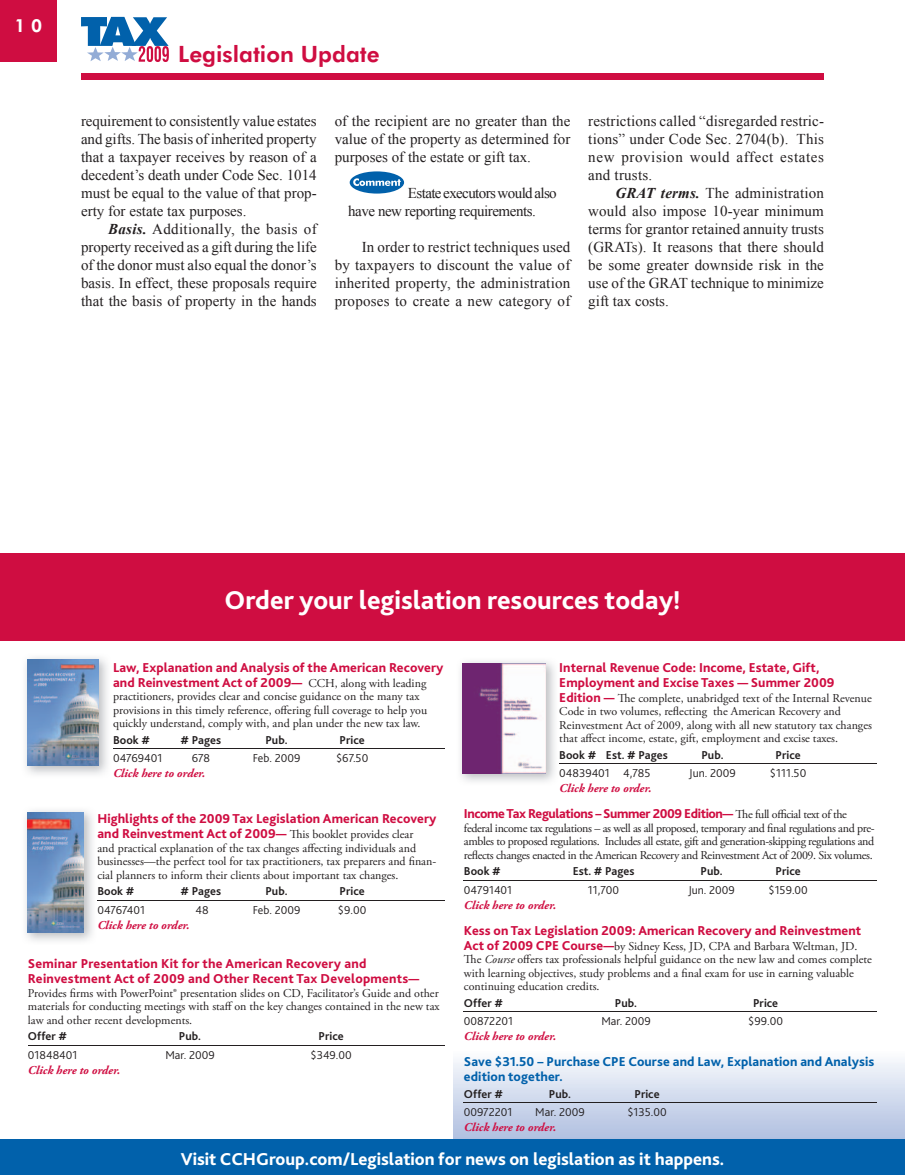
<style>
.page{position:relative;width:905px;height:1175px;background:#fff}
.page>*{position:absolute;margin:0;border:0;box-sizing:border-box;transform-origin:0 0}
.t1{font:800 27px "Bliss 2";color:#fff}
.t2{font:800 22.5px "Futura BT";color:#cf0d41}
.t3{font:800 18px "Bliss 2";color:#fff}
.t4{font:800 18px "Futura BT";color:#fff}
.t5{font:15px/18px "Times New Roman";color:#231f20;text-align:justify}
.t6{font:15px/18px "Times New Roman";letter-spacing:-.03em;color:#231f20}
.t7{font:800 13.5px/15px "Bliss 2";letter-spacing:.005em;color:#cf0d41}
.t8{font:800 13.5px/15px "Bliss 2";letter-spacing:.005em;color:#0161ab}
.t9{font:800 13.5px "Bliss 2";letter-spacing:-.03em;color:#cf0d41}
.t10{font:12px/13.5px "Adobe Garamond Pro";color:#231f20}
.t11{font:300 12px "Bliss 2";color:#231f20}
.t12{font:700 12px "Bliss 2";color:#231f20}
.t13{font:italic 700 12px "Adobe Garamond Pro";color:#cf0d41}
.s1{font-weight:700;font-style:italic}
.s2{font-family:"Adobe Garamond Pro";font-weight:400;font-size:12px;color:#231f20}
.s3{font-family:"Bliss 2";font-weight:800;font-size:13.5px;color:#cf0d41}
.s4{font-style:italic}
</style>
<div class="page">
<svg style="left:81px;top:17px;width:88px;height:45px"></svg>
<div style="left:81px;top:73px;width:743px;height:6px;background:#cf0d41"></div>
<div style="left:0;top:0;width:57px;height:62px;background:#cf0d41"></div>
<div style="left:350px;top:171px;width:54px;height:23px;background:#0161ab;border-radius:50%"></div>
<svg style="left:353px;top:178px;width:47px;height:8px"></svg>
<svg style="left:454px;top:1061px;width:450px;height:78px"></svg>
<div style="left:0;top:554px;width:904px;height:86px;background:#cf0d41"></div>
<div style="left:0;top:1139px;width:904px;height:35px;background:#0161ab"></div>
<hr style="left:113px;top:748px;width:331px;height:1px;background:#231f20">
<hr style="left:97px;top:900px;width:347px;height:1px;background:#231f20">
<hr style="left:28px;top:1044px;width:416px;height:1px;background:#231f20">
<hr style="left:559px;top:763px;width:318px;height:1px;background:#231f20">
<hr style="left:464px;top:879px;width:413px;height:1px;background:#231f20">
<hr style="left:464px;top:1011px;width:413px;height:1px;background:#231f20">
<hr style="left:464px;top:1102px;width:413px;height:1px;background:#231f20">
<img style="left:460px;top:661px;width:95px;height:121px">
<img style="left:462px;top:663px;width:84px;height:110px">
<img style="left:25px;top:810px;width:68px;height:131px">
<img style="left:28px;top:812px;width:56px;height:120px">
<img style="left:25px;top:657px;width:82px;height:118px">
<img style="left:28px;top:659px;width:70px;height:106px">
<h3 class="t4" style="left:15px;top:16px;width:29px">1 0</h3>
<h2 class="t2" style="left:178px;top:43px;width:203px">Legislation Update</h2>
<p class="t5" style="left:81px;top:112px;width:237px">requirement to consistently value estates and gifts. The basis of inherited property that a taxpayer receives by reason of a decedent’s death under Code Sec. 1014 must be equal to the value of that prop&shy;erty for estate tax purposes.</p>
<p class="t5" style="left:81px;top:220px;width:237px;text-indent:27px"><span class="s1">Basis.</span> Additionally, the basis of property received as a gift during the life of the donor must also equal the donor’s basis. In effect, these proposals require that the basis of property in the hands</p>
<p class="t5" style="left:334px;top:112px;width:237px">of the recipient are no greater than the value of the property as determined for purposes of the estate or gift tax.</p>
<p class="t6" style="left:348px;top:184px;width:210px;text-indent:60px">Estate executors would also have new reporting requirements.</p>
<p class="t5" style="left:334px;top:238px;width:237px;text-indent:27px">In order to restrict techniques used by taxpayers to discount the value of inherited property, the administration proposes to create a new category of</p>
<p class="t5" style="left:588px;top:112px;width:237px">restrictions called “disregarded restric&shy;tions” under Code Sec. 2704(b). This new provision would affect estates and trusts.</p>
<p class="t5" style="left:588px;top:184px;width:237px;text-indent:27px"><span class="s1">GRAT terms.</span> The administration would also impose 10-year minimum terms for grantor retained annuity trusts (GRATs). It reasons that there should be some greater downside risk in the use of the GRAT technique to minimize gift tax costs.</p>
<h1 class="t1" style="left:224px;top:590px;width:457px">Order your legislation resources today!</h1>
<p class="t7" style="left:113px;top:661px;width:332px">Law, Explanation and Analysis of the American Recovery and Reinvestment Act of 2009— <span class="s2">CCH, along with leading</span></p>
<p class="t10" style="left:113px;top:690px;width:316px">practitioners, provides clear and concise guidance on the many tax provisions in this timely reference, offering full coverage to help you quickly understand, comply with, and plan under the new tax law.</p>
<p class="t12" style="left:113px;top:732px;width:38px">Book #</p>
<p class="t12" style="left:181px;top:732px;width:42px"># Pages</p>
<p class="t12" style="left:265px;top:732px;width:24px">Pub.</p>
<p class="t12" style="left:339px;top:732px;width:27px">Price</p>
<p class="t11" style="left:113px;top:751px;width:51px">04769401</p>
<p class="t11" style="left:192px;top:751px;width:20px">678</p>
<p class="t11" style="left:253px;top:751px;width:49px">Feb. 2009</p>
<p class="t11" style="left:336px;top:751px;width:34px">$67.50</p>
<p class="t13" style="left:113px;top:766px;width:94px">Click here to order.</p>
<p class="t7" style="left:97px;top:812px;width:340px">Highlights of the 2009 Tax Legislation American Recovery and Reinvestment Act of 2009— <span class="s2">This booklet provides clear</span></p>
<p class="t10" style="left:97px;top:842px;width:340px">and practical explanation of the tax changes affecting individuals and businesses—the perfect tool for tax practitioners, tax preparers and finan&shy;cial planners to inform their clients about important tax changes.</p>
<p class="t12" style="left:97px;top:884px;width:38px">Book #</p>
<p class="t12" style="left:181px;top:884px;width:42px"># Pages</p>
<p class="t12" style="left:265px;top:884px;width:24px">Pub.</p>
<p class="t12" style="left:339px;top:884px;width:27px">Price</p>
<p class="t11" style="left:97px;top:902px;width:49px">04767401</p>
<p class="t11" style="left:196px;top:902px;width:15px">48</p>
<p class="t11" style="left:253px;top:902px;width:49px">Feb. 2009</p>
<p class="t11" style="left:338px;top:902px;width:30px">$9.00</p>
<p class="t13" style="left:97px;top:917px;width:94px">Click here to order.</p>
<p class="t7" style="left:28px;top:957px;width:393px">Seminar Presentation Kit for the American Recovery and<br>Reinvestment Act of 2009 and Other Recent Tax Developments—</p>
<p class="t10" style="left:28px;top:987px;width:413px;text-align:justify">Provides firms with PowerPoint® presentation slides on CD, Facilitator’s Guide and other materials for conducting meetings with staff on the key changes contained in the new tax law and other recent developments.</p>
<p class="t12" style="left:28px;top:1029px;width:40px">Offer #</p>
<p class="t12" style="left:179px;top:1029px;width:24px">Pub.</p>
<p class="t12" style="left:318px;top:1029px;width:27px">Price</p>
<p class="t11" style="left:28px;top:1047px;width:51px">01848401</p>
<p class="t11" style="left:165px;top:1047px;width:51px">Mar. 2009</p>
<p class="t11" style="left:310px;top:1047px;width:43px">$349.00</p>
<p class="t13" style="left:28px;top:1062px;width:94px">Click here to order.</p>
<p class="t7" style="left:559px;top:661px;width:277px">Internal Revenue Code: Income, Estate, Gift,<br>Employment and Excise Taxes — Summer 2009</p>
<p class="t10" style="left:559px;top:692px;width:314px"><span class="s3">Edition —</span> The complete, unabridged text of the Internal Revenue Code in two volumes, reflecting the American Recovery and Reinvestment Act of 2009, along with all new statutory tax changes that affect income, estate, gift, employment and excise taxes.</p>
<p class="t12" style="left:559px;top:747px;width:110px">Book # Est. # Pages</p>
<p class="t12" style="left:701px;top:747px;width:24px">Pub.</p>
<p class="t12" style="left:775px;top:747px;width:27px">Price</p>
<p class="t11" style="left:559px;top:766px;width:93px">04839401 4,785</p>
<p class="t11" style="left:689px;top:766px;width:48px">Jun. 2009</p>
<p class="t11" style="left:770px;top:766px;width:38px">$111.50</p>
<p class="t13" style="left:559px;top:781px;width:94px">Click here to order.</p>
<p class="t9" style="left:464px;top:808px;width:384px">Income Tax Regulations – Summer 2009 Edition— <span class="s2">The full official text of the</span></p>
<p class="t10" style="left:464px;top:822px;width:412px;text-align:justify">federal income tax regulations – as well as all proposed, temporary and final regulations and pre&shy;ambles to proposed regulations. Includes all estate, gift and generation-skipping regulations and reflects changes enacted in the American Recovery and Reinvestment Act of 2009. Six volumes.</p>
<p class="t12" style="left:464px;top:864px;width:38px">Book #</p>
<p class="t12" style="left:572px;top:864px;width:63px">Est. # Pages</p>
<p class="t12" style="left:700px;top:864px;width:24px">Pub.</p>
<p class="t12" style="left:775px;top:864px;width:27px">Price</p>
<p class="t11" style="left:464px;top:882px;width:50px">04791401</p>
<p class="t11" style="left:588px;top:882px;width:33px">11,700</p>
<p class="t11" style="left:688px;top:882px;width:48px">Jun. 2009</p>
<p class="t11" style="left:768px;top:882px;width:41px">$159.00</p>
<p class="t13" style="left:464px;top:897px;width:94px">Click here to order.</p>
<p class="t7" style="left:464px;top:923px;width:399px">Kess on Tax Legislation 2009: American Recovery and Reinvestment</p>
<p class="t10" style="left:464px;top:940px;width:409px"><span class="s3">Act of 2009 CPE Course—</span>by Sidney Kess, JD, CPA and Barbara Weltman, JD.<br>The <span class="s4">Course</span> offers tax professionals helpful guidance on the new law and comes complete with learning objectives, study problems and a final exam for use in earning valuable continuing education credits.</p>
<p class="t12" style="left:464px;top:995px;width:40px">Offer #</p>
<p class="t12" style="left:615px;top:995px;width:24px">Pub.</p>
<p class="t12" style="left:753px;top:995px;width:27px">Price</p>
<p class="t11" style="left:464px;top:1014px;width:50px">00872201</p>
<p class="t11" style="left:601px;top:1014px;width:51px">Mar. 2009</p>
<p class="t11" style="left:748px;top:1014px;width:36px">$99.00</p>
<p class="t13" style="left:464px;top:1029px;width:94px">Click here to order.</p>
<p class="t8" style="left:464px;top:1055px;width:412px">Save $31.50 – Purchase CPE Course and Law, Explanation and Analysis edition together.</p>
<p class="t12" style="left:464px;top:1086px;width:40px">Offer #</p>
<p class="t12" style="left:549px;top:1086px;width:24px">Pub.</p>
<p class="t12" style="left:634px;top:1086px;width:27px">Price</p>
<p class="t11" style="left:464px;top:1105px;width:50px">00972201</p>
<p class="t11" style="left:535px;top:1105px;width:51px">Mar. 2009</p>
<p class="t11" style="left:627px;top:1105px;width:41px">$135.00</p>
<p class="t13" style="left:464px;top:1120px;width:94px">Click here to order.</p>
<h3 class="t3" style="left:181px;top:1152px;width:545px">Visit CCHGroup.com/Legislation for news on legislation as it happens.</h3>
</div>
